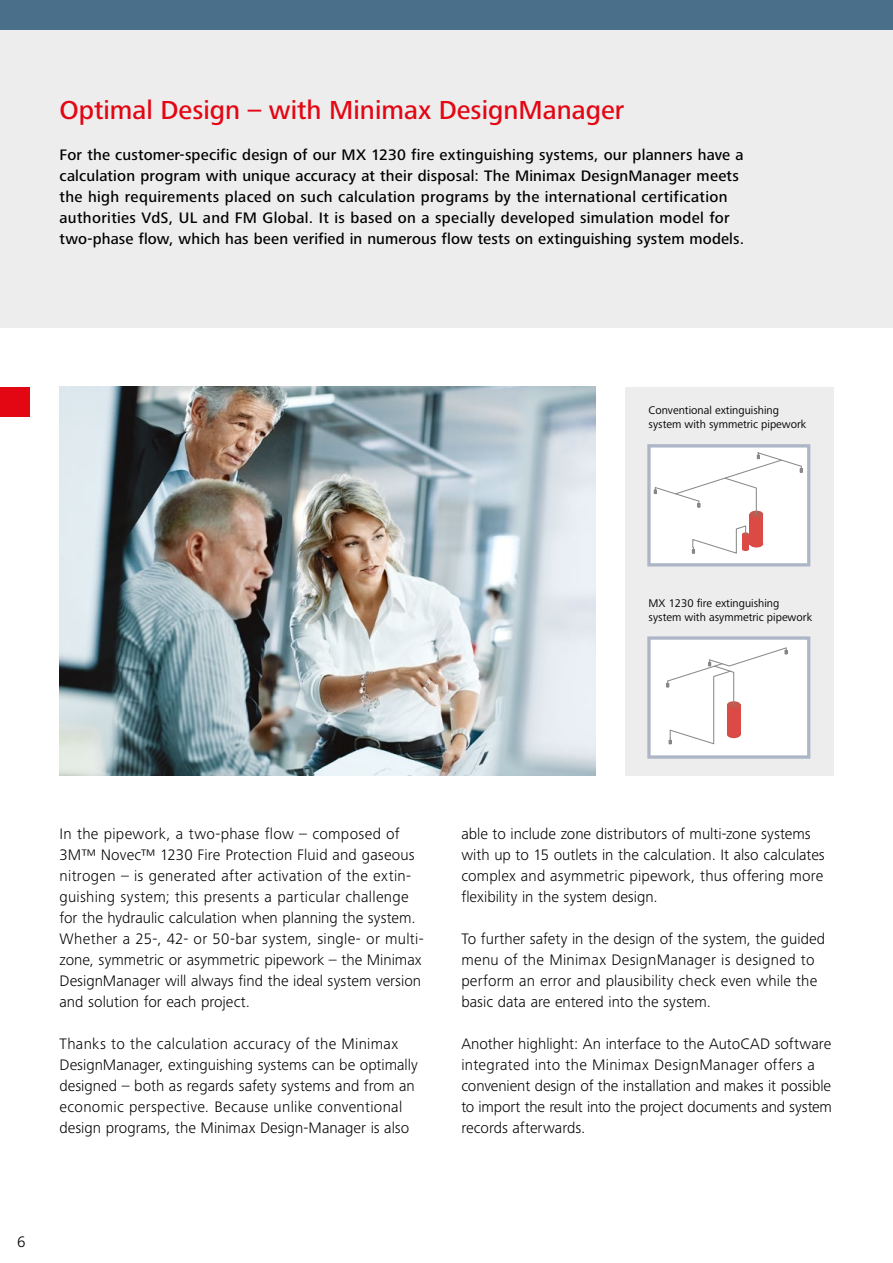
<style>
.page{position:relative;width:893px;height:1263px;background:#fff}
.page>*{position:absolute;margin:0;border:0;box-sizing:border-box;transform-origin:0 0}
.t1{font:500 27px "Frutiger Next Pro";color:#e30613}
.copy_10_5_14{font:300 15.75px/21px "Frutiger Next Pro";letter-spacing:.005em;color:#000}
.Header_copy_10_5_14{font:500 15.75px/21px "Frutiger Next Pro";letter-spacing:.015em;color:#000}
.t2{font:11.55px/14.1px "Frutiger Next Pro";color:#000}
</style>
<div class="page">
<div style="left:0;top:30px;width:893px;height:297px;background:#ededed"></div>
<div style="left:0;top:0;width:893px;height:30px;background:#4a6f8a"></div>
<div style="left:625px;top:387px;width:208px;height:389px;background:#ededed"></div>
<svg style="left:647px;top:444px;width:163px;height:123px;background:#f3f0f1"></svg>
<svg style="left:647px;top:636px;width:163px;height:123px;background:#f4f1f2"></svg>
<img style="left:60px;top:387px;width:535px;height:389px">
<div style="left:0;top:387px;width:30px;height:30px;background:#e30613"></div>
<p class="t1" style="left:59px;top:95px;width:566px">Optimal Design – with Minimax DesignManager</p>
<p class="Header_copy_10_5_14" style="left:60px;top:144px;width:686px">For the customer-specific design of our MX 1230 fire extinguishing systems, our planners have a calculation program with unique accuracy at their disposal: The Minimax DesignManager meets the high requirements placed on such calculation programs by the international certification authorities VdS, UL and FM Global. It is based on a specially developed simulation model for two-phase flow, which has been verified in numerous flow tests on extinguishing system models.</p>
<p class="t2" style="left:649px;top:403px;width:159px">Conventional extinguishing system with symmetric pipework</p>
<p class="t2" style="left:649px;top:596px;width:165px">MX 1230 fire extinguishing system with asymmetric pipework</p>
<p class="copy_10_5_14" style="left:60px;top:823px;width:366px">In the pipework, a two-phase flow – composed of 3M™ Novec™ 1230 Fire Protection Fluid and gaseous nitrogen – is generated after activation of the extin&shy;guishing system; this presents a particular challenge for the hydraulic calculation when planning the system.<br>Whether a 25-, 42- or 50-bar system, single- or multi&shy;zone, symmetric or asymmetric pipework – the Minimax DesignManager will always find the ideal system version and solution for each project.</p>
<p class="copy_10_5_14" style="left:60px;top:1033px;width:360px">Thanks to the calculation accuracy of the Minimax DesignManager, extinguishing systems can be optimally designed – both as regards safety systems and from an economic perspective. Because unlike conventional design programs, the Minimax Design-Manager is also</p>
<p class="copy_10_5_14" style="left:461px;top:823px;width:365px">able to include zone distributors of multi-zone systems with up to 15 outlets in the calculation. It also calculates complex and asymmetric pipework, thus offering more flexibility in the system design.</p>
<p class="copy_10_5_14" style="left:461px;top:928px;width:365px">To further safety in the design of the system, the guided menu of the Minimax DesignManager is designed to perform an error and plausibility check even while the basic data are entered into the system.</p>
<p class="copy_10_5_14" style="left:461px;top:1033px;width:372px">Another highlight: An interface to the AutoCAD software integrated into the Minimax DesignManager offers a convenient design of the installation and makes it possible to import the result into the project documents and system records afterwards.</p>
<p class="copy_10_5_14" style="left:17px;top:1231px;width:10px">6</p>
</div>
